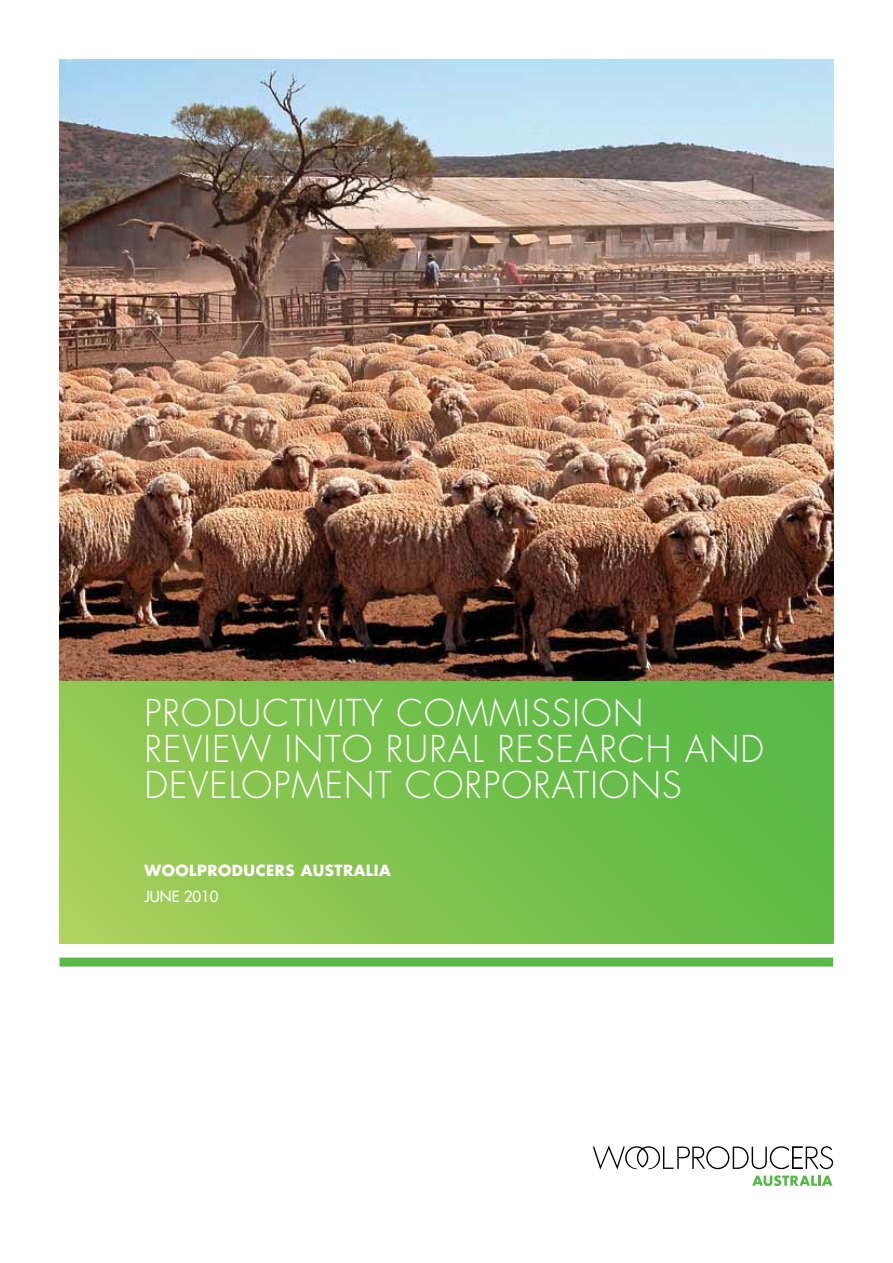
<style>
.page{position:relative;width:893px;height:1263px;background:#fff}
.page>*{position:absolute;margin:0;border:0;box-sizing:border-box;transform-origin:0 0}
.t1{font:135px "Futura";color:#fff}
.t2{font:300 36px/36px "Futura";letter-spacing:.03em;color:#fff}
.t3{font:700 15px "Futura";letter-spacing:.03em;color:#fff}
.t4{font:15px "Futura";color:#fff}
</style>
<div class="page">
<svg style="left:60px;top:680px;width:773px;height:264px;background:#7ac14d"></svg>
<svg style="left:593px;top:1145px;width:240px;height:41px"></svg>
<img style="left:60px;top:60px;width:773px;height:620px">
<div style="left:60px;top:958px;width:773px;height:9px;background:#58b947"></div>
<p class="t2" style="left:145px;top:698px;width:621px">PRODUCTIVITY COMMISSION<br>REVIEW INTO RURAL RESEARCH AND<br>DEVELOPMENT CORPORATIONS</p>
<h1 class="t1" style="left:161px;top:805px;width:79px">1</h1>
<p class="t3" style="left:145px;top:863px;width:248px">WOOLPRODUCERS AUSTRALIA</p>
<p class="t4" style="left:145px;top:889px;width:76px">JUNE 2010</p>
</div>
